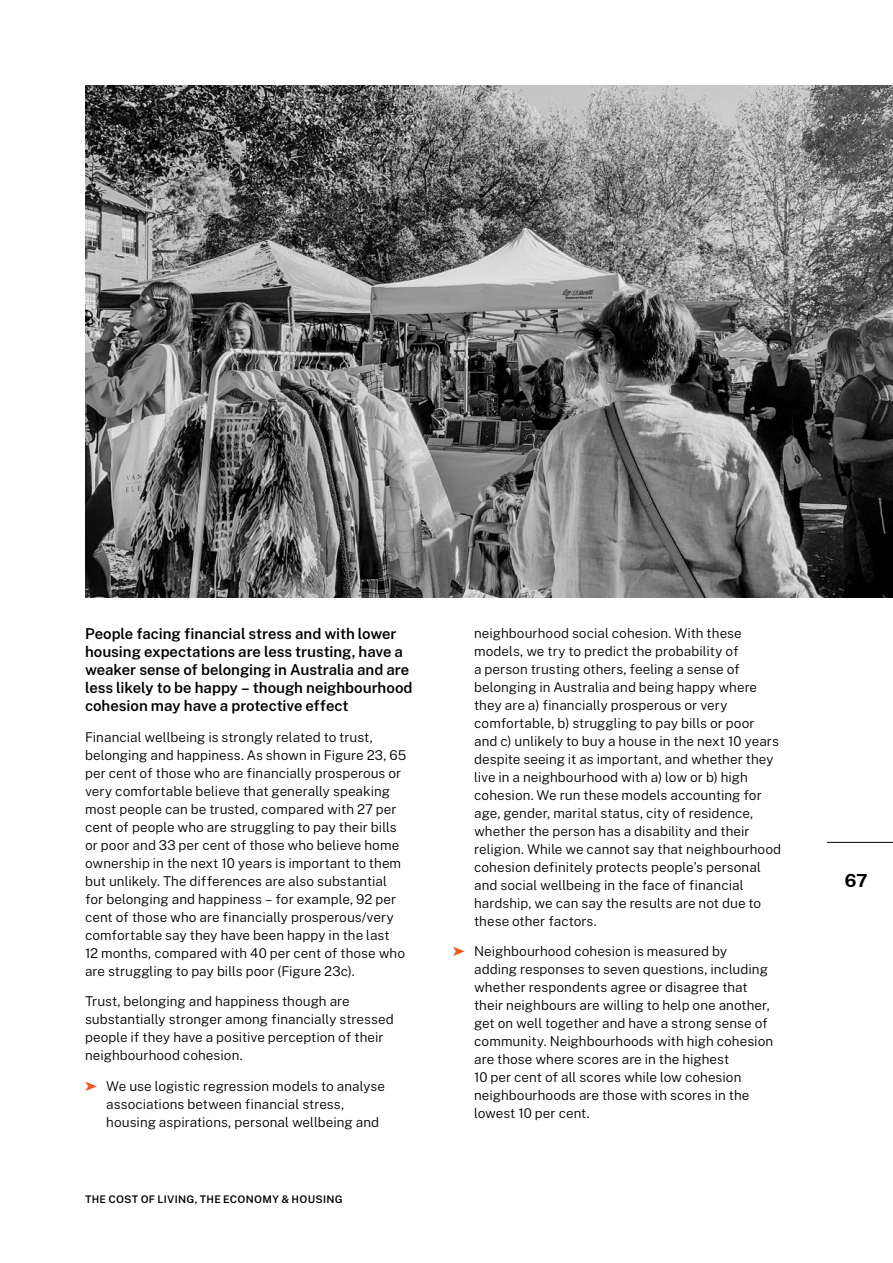
<style>
.page{position:relative;width:893px;height:1263px;background:#fff}
.page>*{position:absolute;margin:0;border:0;box-sizing:border-box;transform-origin:0 0}
.t1{font:700 18px "Public Sans";color:#000}
.t2{font:600 15px/18px "Public Sans";letter-spacing:-.01em;color:#000}
.t3{font:300 13.5px/18px "Public Sans";color:#000}
.t4{font:600 10.5px "Public Sans";letter-spacing:.025em;color:#000}
.s1{color:#f05622}
</style>
<div class="page">
<hr style="left:827px;top:842px;width:66px;height:1px;background:#000">
<img style="left:85px;top:85px;width:808px;height:512px">
<p class="t2" style="left:85px;top:624px;width:329px">People facing financial stress and with lower housing expectations are less trusting, have a weaker sense of belonging in Australia and are less likely to be happy – though neighbourhood cohesion may have a protective effect</p>
<p class="t3" style="left:85px;top:727px;width:323px">Financial wellbeing is strongly related to trust, belonging and happiness. As shown in Figure 23, 65 per cent of those who are financially prosperous or very comfortable believe that generally speaking most people can be trusted, compared with 27 per cent of people who are struggling to pay their bills or poor and 33 per cent of those who believe home ownership in the next 10 years is important to them but unlikely. The differences are also substantial for belonging and happiness – for example, 92 per cent of those who are financially prosperous/very comfortable say they have been happy in the last<br>12 months, compared with 40 per cent of those who are struggling to pay bills poor (Figure 23c).</p>
<p class="t3" style="left:85px;top:992px;width:310px">Trust, belonging and happiness though are substantially stronger among financially stressed people if they have a positive perception of their neighbourhood cohesion.</p>
<p class="t3" style="left:106px;top:1077px;width:280px;text-indent:-21px"><span class="s1">➤</span> We use logistic regression models to analyse associations between financial stress, housing aspirations, personal wellbeing and</p>
<p class="t4" style="left:85px;top:1191px;width:259px">THE COST OF LIVING, THE ECONOMY &amp; HOUSING</p>
<p class="t3" style="left:474px;top:623px;width:309px">neighbourhood social cohesion. With these models, we try to predict the probability of<br>a person trusting others, feeling a sense of belonging in Australia and being happy where they are a) financially prosperous or very comfortable, b) struggling to pay bills or poor and c) unlikely to buy a house in the next 10 years despite seeing it as important, and whether they live in a neighbourhood with a) low or b) high cohesion. We run these models accounting for age, gender, marital status, city of residence, whether the person has a disability and their religion. While we cannot say that neighbourhood cohesion definitely protects people’s personal and social wellbeing in the face of financial hardship, we can say the results are not due to these other factors.</p>
<p class="t3" style="left:474px;top:942px;width:301px;text-indent:-21px"><span class="s1">➤</span> Neighbourhood cohesion is measured by adding responses to seven questions, including whether respondents agree or disagree that their neighbours are willing to help one another, get on well together and have a strong sense of community. Neighbourhoods with high cohesion are those where scores are in the highest<br>10 per cent of all scores while low cohesion neighbourhoods are those with scores in the lowest 10 per cent.</p>
<h1 class="t1" style="left:845px;top:866px;width:24px">67</h1>
</div>
